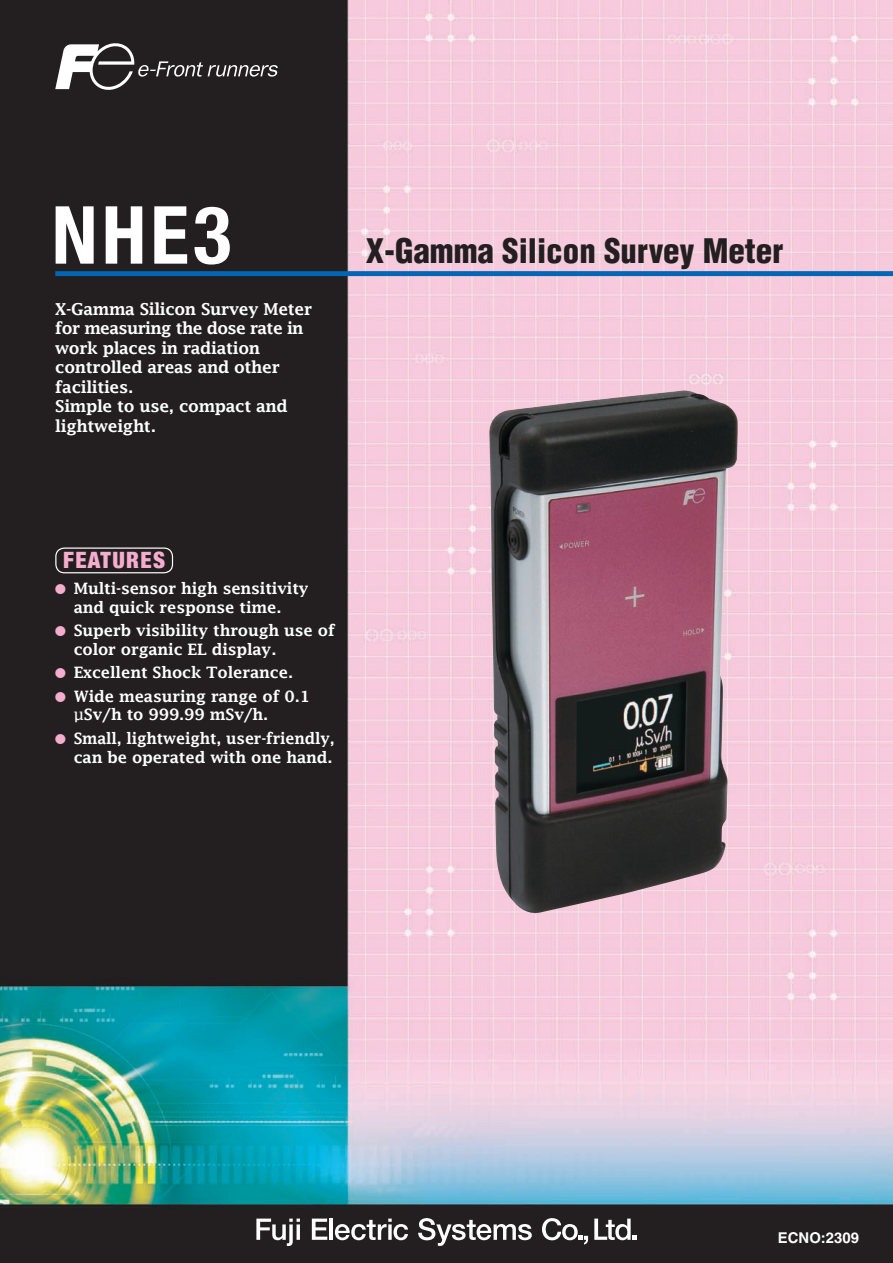
<style>
.page{position:relative;width:893px;height:1263px;background:#fff}
.page>*{position:absolute;margin:0;border:0;box-sizing:border-box;transform-origin:0 0}
.t1{font:700 condensed 80.25px "Helvetica Neue";color:#fff}
.t2{font:900 condensed 33px "Helvetica";color:#231f20}
.t3{font:900 condensed 22.5px "Helvetica Neue";letter-spacing:.06em;color:#f5adce}
.t4{font:600 16.5px/19.5px "Lucida Fax";letter-spacing:-.02em;color:#fff}
.t5{font:600 15.75px/18.9px "Lucida Fax";letter-spacing:-.01em;color:#fff}
.t6{font:700 14.85px "Helvetica";color:#fff}
.s1{font-family:"Monotype Sorts";font-weight:400;font-size:13.5px;color:#f5adce}
.s2{font-weight:400}
</style>
<div class="page">
<img style="left:0;top:0;width:893px;height:1263px">
<svg style="left:55px;top:43px;width:223px;height:48px;background:#4c494a"></svg>
<svg style="left:418px;top:1218px;width:114px;height:28px"></svg>
<svg style="left:256px;top:1218px;width:44px;height:28px"></svg>
<hr style="left:297px;top:1224px;width:3px;height:16px;background:#fff">
<svg style="left:312px;top:1218px;width:15px;height:22px"></svg>
<hr style="left:330px;top:1218px;width:3px;height:22px;background:#fff">
<svg style="left:335px;top:1218px;width:73px;height:22px"></svg>
<svg style="left:594px;top:1218px;width:42px;height:22px"></svg>
<svg style="left:542px;top:1218px;width:46px;height:26px"></svg>
<div style="left:55px;top:271px;width:293px;height:5px;background:#0166b3"></div>
<div style="left:348px;top:271px;width:545px;height:5px;background:#0166b3"></div>
<div style="left:55px;top:547px;width:118px;height:26px;border:1px solid #fff;border-radius:9px"></div>
<img style="left:489px;top:390px;width:249px;height:525px">
<h1 class="t1" style="left:52px;top:187px;width:181px">NHE3</h1>
<p class="t4" style="left:55px;top:299px;width:258px">X-Gamma Silicon Survey Meter for measuring the dose rate in work places in radiation controlled areas and other facilities.<br>Simple to use, compact and lightweight.</p>
<h2 class="t2" style="left:366px;top:230px;width:419px">X-Gamma Silicon Survey Meter</h2>
<h3 class="t3" style="left:63px;top:547px;width:103px">FEATURES</h3>
<p class="t5" style="left:55px;top:579px;width:255px;text-align:center"><span class="s1">l</span> Multi-sensor high sensitivity and quick response time.</p>
<p class="t5" style="left:74px;top:621px;width:263px;text-indent:-18px"><span class="s1">l</span> Superb visibility through use of color organic EL display.</p>
<p class="t5" style="left:55px;top:661px;width:256px;line-height:23.2px"><span class="s1">l</span> Excellent Shock Tolerance.<br><span class="s1">l</span> Wide measuring range of 0.1</p>
<p class="t5" style="left:55px;top:703px;width:281px;line-height:23.2px;text-indent:18px"><span class="s2">μ</span>Sv/h to 999.99 mSv/h.<br><span class="s1">l</span> Small, lightweight, user-friendly,</p>
<p class="t5" style="left:74px;top:747px;width:260px">can be operated with one hand.</p>
<p class="t6" style="left:778px;top:1228px;width:83px">ECNO:2309</p>
</div>
